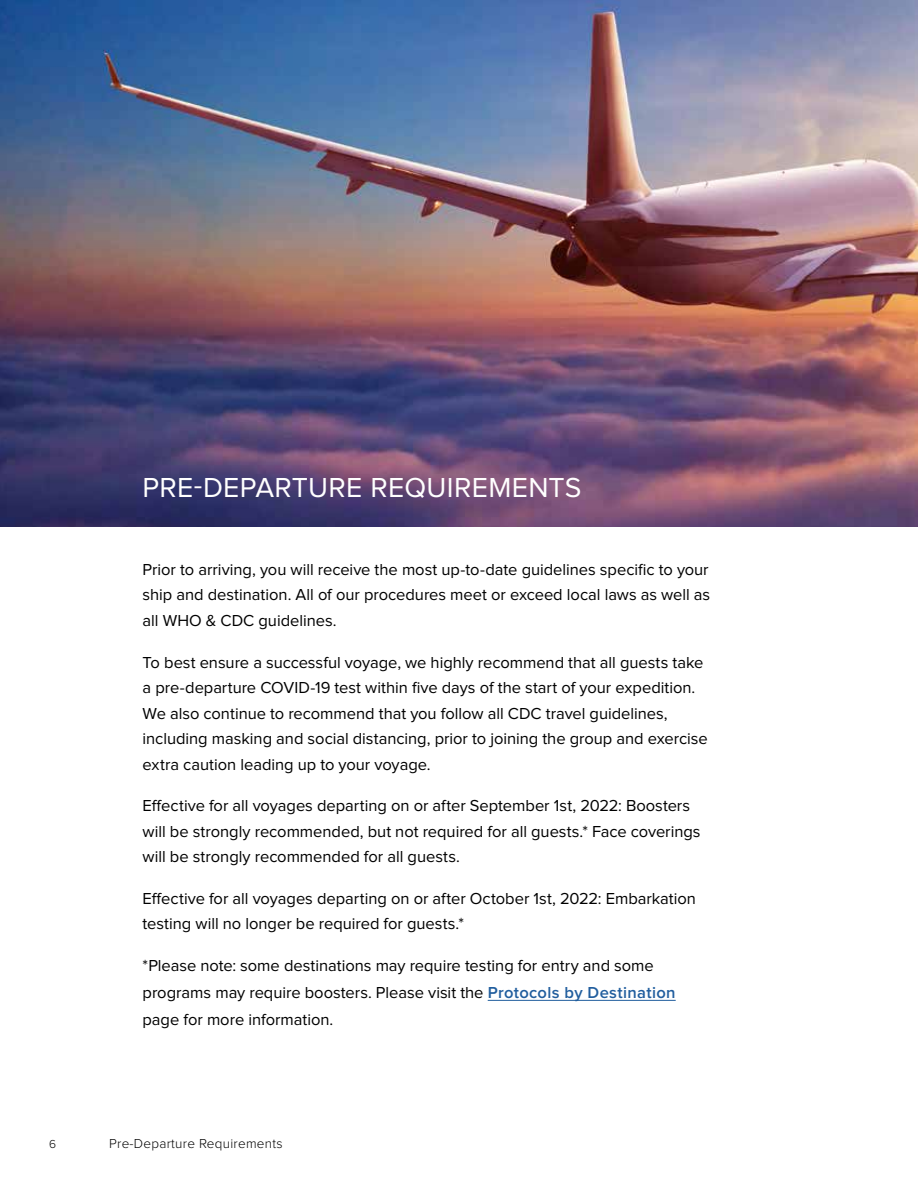
<style>
.page{position:relative;width:918px;height:1188px;background:#fff}
.page>*{position:absolute;margin:0;border:0;box-sizing:border-box;transform-origin:0 0}
.t1{font:28.5px "Proxima Nova";letter-spacing:.01em;color:#fff}
.t2{font:16.5px/25.5px "Proxima Nova";color:#000}
.t3{font:300 13.5px "Proxima Nova";letter-spacing:.02em;color:#000}
.t4{font:300 12px "Proxima Nova";color:#000}
.s1{font-weight:600;color:#215e9e}
</style>
<div class="page">
<img style="left:0;top:0;width:918px;height:526px">
<hr style="left:488px;top:1000px;width:188px;height:1px;background:#215e9e">
<h1 class="t1" style="left:143px;top:472px;width:440px">PRE-DEPARTURE REQUIREMENTS</h1>
<p class="t2" style="left:143px;top:557px;width:569px;text-align:justify">Prior to arriving, you will receive the most up-to-date guidelines specific to your ship and destination. All of our procedures meet or exceed local laws as well as all WHO &amp; CDC guidelines.</p>
<p class="t2" style="left:143px;top:650px;width:567px">To best ensure a successful voyage, we highly recommend that all guests take a pre-departure COVID-19 test within five days of the start of your expedition.<br>We also continue to recommend that you follow all CDC travel guidelines, including masking and social distancing, prior to joining the group and exercise extra caution leading up to your voyage.</p>
<p class="t2" style="left:143px;top:793px;width:560px">Effective for all voyages departing on or after September 1st, 2022: Boosters will be strongly recommended, but not required for all guests.* Face coverings will be strongly recommended for all guests.</p>
<p class="t2" style="left:143px;top:886px;width:555px">Effective for all voyages departing on or after October 1st, 2022: Embarkation testing will no longer be required for guests.*</p>
<p class="t2" style="left:143px;top:952px;width:535px;line-height:27px">*Please note: some destinations may require testing for entry and some programs may require boosters. Please visit the <span class="s1">Protocols by Destination </span>page for more information.</p>
<p class="t4" style="left:49px;top:1137px;width:9px">6</p>
<p class="t3" style="left:109px;top:1136px;width:175px">Pre-Departure Requirements</p>
</div>
